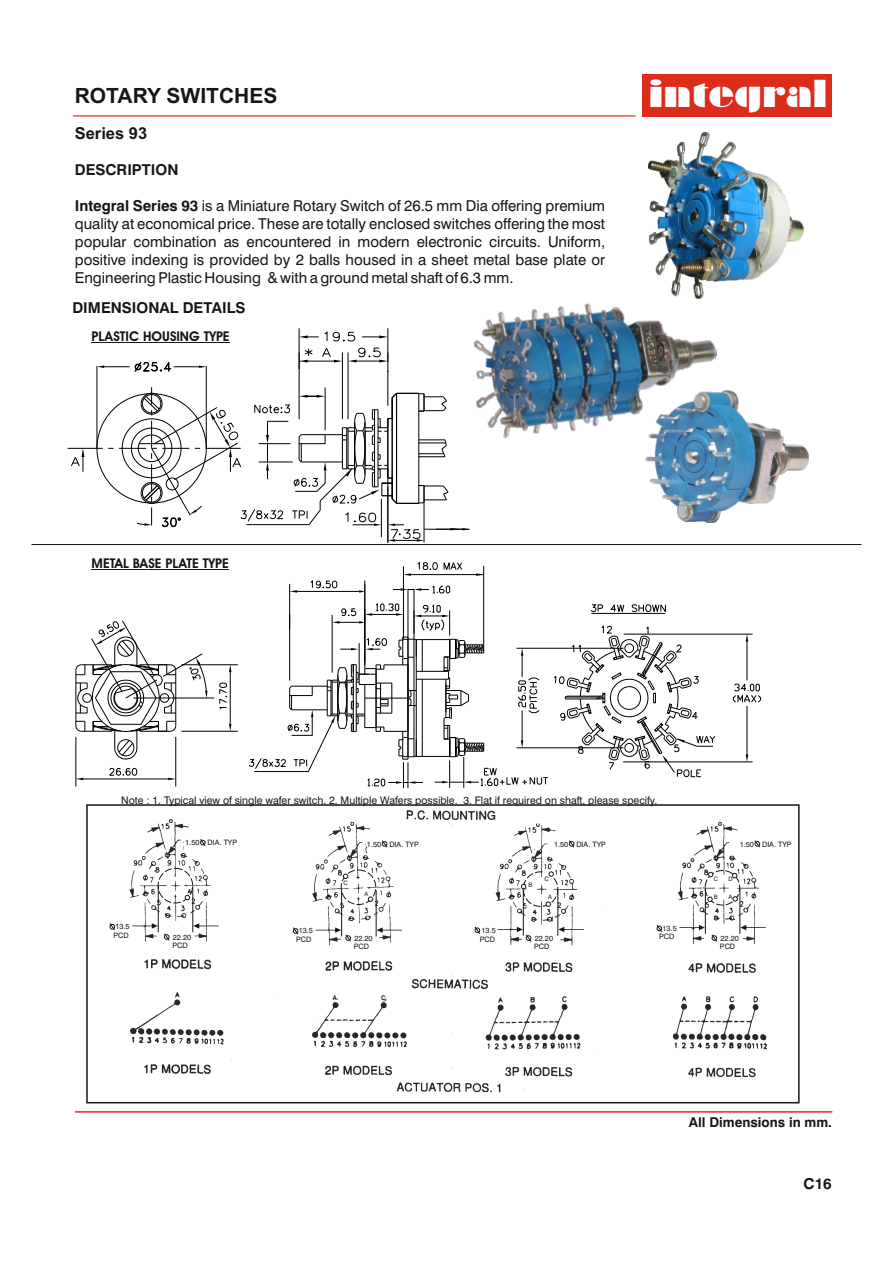
<style>
.page{position:relative;width:893px;height:1263px;background:#fff}
.page>*{position:absolute;margin:0;border:0;box-sizing:border-box;transform-origin:0 0}
.t1{font:35.55px "Braggadocio";color:#fff}
.t2{font:700 21px "Arial";color:#151616}
.t3{font:700 16.5px "Arial";color:#151616}
.t4{font:15px/18px "Swiss 721 BT";color:#151616;text-align:justify}
.t5{font:700 15px "Swiss 721 BT";color:#151616}
.t6{font:600 13.5px "Avant Garde IT Cby BT";color:#151616}
.t7{font:700 13.5px "Swiss 721 BT";color:#151616}
.t8{font:10.5px "Swiss 721 BT";color:#151616}
.t9{font:7.35px/8.4px "Swiss 721 BT";color:#151616}
.t10{font:700 6.3px "Swiss 721 BT";color:#151616;scale:.92 1}
.t11{font:6px "Swiss 721 BT";color:#151616}
.s1{font-weight:700}
</style>
<div class="page">
<img style="left:129px;top:810px;width:638px;height:283px">
<div style="left:86px;top:804px;width:714px;height:299px;border:2px solid #151616"></div>
<div style="left:185px;top:835px;width:49px;height:18px;background:#fff"></div>
<div style="left:158px;top:932px;width:35px;height:16px;background:#fff"></div>
<svg style="left:200px;top:839px;width:6px;height:7px"></svg>
<div style="left:342px;top:934px;width:37px;height:19px;background:#fff"></div>
<div style="left:367px;top:837px;width:49px;height:17px;background:#fff"></div>
<svg style="left:381px;top:840px;width:7px;height:8px"></svg>
<svg style="left:550px;top:839px;width:55px;height:19px"></svg>
<svg style="left:727px;top:838px;width:40px;height:18px"></svg>
<div style="left:379px;top:992px;width:7px;height:9px;background:#fff;border-radius:50%"></div>
<div style="left:331px;top:992px;width:6px;height:9px;background:#fff;border-radius:50%"></div>
<div style="left:158px;top:868px;width:35px;height:35px;border:1px dashed #151616;border-radius:50%"></div>
<svg style="left:185px;top:895px;width:5px;height:5px"></svg>
<div style="left:341px;top:870px;width:35px;height:35px;border:1px dashed #151616;border-radius:50%"></div>
<svg style="left:368px;top:896px;width:5px;height:6px"></svg>
<svg style="left:343px;top:874px;width:5px;height:5px"></svg>
<svg style="left:703px;top:869px;width:38px;height:38px"></svg>
<svg style="left:132px;top:923px;width:38px;height:18px"></svg>
<hr style="left:158px;top:886px;width:1px;height:46px;background:#151616">
<svg style="left:193px;top:923px;width:26px;height:6px"></svg>
<hr style="left:192px;top:886px;width:1px;height:46px;background:#151616">
<svg style="left:109px;top:923px;width:7px;height:8px"></svg>
<svg style="left:316px;top:927px;width:36px;height:15px"></svg>
<hr style="left:341px;top:890px;width:1px;height:46px;background:#151616">
<svg style="left:377px;top:927px;width:25px;height:6px"></svg>
<hr style="left:376px;top:890px;width:1px;height:46px;background:#151616">
<svg style="left:292px;top:926px;width:7px;height:9px"></svg>
<hr style="left:523px;top:889px;width:1px;height:47px;background:#151616">
<svg style="left:497px;top:927px;width:87px;height:26px"></svg>
<hr style="left:557px;top:889px;width:1px;height:47px;background:#151616">
<svg style="left:474px;top:926px;width:7px;height:9px"></svg>
<hr style="left:705px;top:888px;width:1px;height:46px;background:#151616">
<svg style="left:679px;top:925px;width:87px;height:27px"></svg>
<hr style="left:739px;top:888px;width:1px;height:46px;background:#151616">
<svg style="left:656px;top:924px;width:7px;height:9px"></svg>
<svg style="left:520px;top:870px;width:40px;height:38px"></svg>
<hr style="left:73px;top:115px;width:562px;height:2px;background:#dd2b1c">
<div style="left:642px;top:74px;width:189px;height:43px;background:#dd2b1c"></div>
<hr style="left:75px;top:1111px;width:757px;height:1px;background:#dd2b1c">
<img style="left:648px;top:132px;width:155px;height:151px">
<hr style="left:623px;top:761px;width:130px;height:1px;background:#000">
<hr style="left:624px;top:634px;width:129px;height:1px;background:#000">
<hr style="left:747px;top:706px;width:1px;height:48px;background:#000">
<hr style="left:747px;top:642px;width:1px;height:38px;background:#000">
<svg style="left:746px;top:754px;width:2px;height:8px"></svg>
<svg style="left:746px;top:634px;width:2px;height:8px"></svg>
<svg style="left:733px;top:683px;width:28px;height:20px"></svg>
<hr style="left:387px;top:328px;width:1px;height:34px;background:#000">
<hr style="left:299px;top:328px;width:1px;height:41px;background:#000">
<hr style="left:387px;top:352px;width:1px;height:54px;background:#000">
<hr style="left:348px;top:352px;width:1px;height:67px;background:#000">
<hr style="left:342px;top:352px;width:1px;height:67px;background:#000">
<hr style="left:299px;top:352px;width:1px;height:67px;background:#000">
<hr style="left:68px;top:448px;width:35px;height:1px;background:#000">
<svg style="left:299px;top:331px;width:89px;height:31px"></svg>
<hr style="left:387px;top:478px;width:1px;height:65px;background:#000">
<svg style="left:70px;top:448px;width:14px;height:24px"></svg>
<hr style="left:206px;top:366px;width:1px;height:82px;background:#000">
<hr style="left:97px;top:366px;width:1px;height:82px;background:#000">
<svg style="left:97px;top:361px;width:109px;height:11px"></svg>
<svg style="left:96px;top:387px;width:374px;height:155px"></svg>
<hr style="left:31px;top:544px;width:830px;height:1px;background:#151616">
<hr style="left:92px;top:342px;width:138px;height:1px;background:#151616">
<img style="left:458px;top:283px;width:260px;height:191px">
<img style="left:645px;top:391px;width:163px;height:132px">
<svg style="left:75px;top:561px;width:641px;height:227px"></svg>
<h2 class="t2" style="left:75px;top:87px;width:204px">ROTARY SWITCHES</h2>
<p class="t3" style="left:75px;top:127px;width:74px">Series 93</p>
<p class="t5" style="left:75px;top:163px;width:105px">DESCRIPTION</p>
<p class="t4" style="left:75px;top:198px;width:532px"><span class="s1">Integral Series 93</span> is a Miniature Rotary Switch of 26.5 mm Dia offering premium quality at economical price. These are totally enclosed switches offering the most popular combination as encountered in modern electronic circuits. Uniform, positive indexing is provided by 2 balls housed in a sheet metal base plate or Engineering Plastic Housing &amp; with a ground metal shaft of 6.3 mm.</p>
<p class="t5" style="left:72px;top:302px;width:174px">DIMENSIONAL DETAILS</p>
<p class="t6" style="left:92px;top:331px;width:140px">PLASTIC HOUSING TYPE</p>
<h1 class="t1" style="left:648px;top:79px;width:181px">integral</h1>
<p class="t6" style="left:92px;top:558px;width:139px">METAL BASE PLATE TYPE</p>
<p class="t8" style="left:121px;top:795px;width:538px">Note : 1. Typical view of single wafer switch. 2. Multiple Wafers possible. 3. Flat if required on shaft, please specify.</p>
<p class="t9" style="left:185px;top:839px;width:53px">1.50 DIA. TYP</p>
<p class="t9" style="left:367px;top:841px;width:53px">1.50 DIA. TYP</p>
<p class="t9" style="left:554px;top:841px;width:53px">1.50 DIA. TYP</p>
<p class="t9" style="left:740px;top:841px;width:53px">1.50 DIA. TYP</p>
<p class="t9" style="left:113px;top:923px;width:18px">13.5<br>PCD</p>
<p class="t11" style="left:343px;top:881px;width:6px">C</p>
<p class="t11" style="left:364px;top:891px;width:5px">A</p>
<p class="t11" style="left:528px;top:882px;width:5px">B</p>
<p class="t11" style="left:544px;top:876px;width:6px">C</p>
<p class="t11" style="left:548px;top:895px;width:5px">A</p>
<p class="t11" style="left:714px;top:876px;width:6px">C</p>
<p class="t11" style="left:728px;top:876px;width:6px">D</p>
<p class="t11" style="left:714px;top:895px;width:5px">B</p>
<p class="t11" style="left:728px;top:895px;width:5px">A</p>
<p class="t9" style="left:299px;top:927px;width:16px">13.5</p>
<p class="t9" style="left:482px;top:927px;width:16px">13.5</p>
<p class="t9" style="left:662px;top:925px;width:16px">13.5</p>
<p class="t9" style="left:296px;top:935px;width:17px">PCD</p>
<p class="t9" style="left:480px;top:935px;width:17px">PCD</p>
<p class="t9" style="left:659px;top:933px;width:17px">PCD</p>
<p class="t9" style="left:173px;top:934px;width:20px">22.20</p>
<p class="t9" style="left:354px;top:935px;width:20px">22.20</p>
<p class="t9" style="left:535px;top:935px;width:20px">22.20</p>
<p class="t9" style="left:720px;top:935px;width:20px">22.20</p>
<p class="t9" style="left:172px;top:941px;width:17px">PCD</p>
<p class="t9" style="left:354px;top:942px;width:17px">PCD</p>
<p class="t9" style="left:534px;top:942px;width:17px">PCD</p>
<p class="t9" style="left:720px;top:942px;width:17px">PCD</p>
<p class="t10" style="left:333px;top:995px;width:6px">A</p>
<p class="t10" style="left:381px;top:995px;width:6px">C</p>
<p class="t7" style="left:689px;top:1117px;width:145px">All Dimensions in mm.</p>
<p class="t5" style="left:803px;top:1177px;width:30px">C16</p>
</div>
